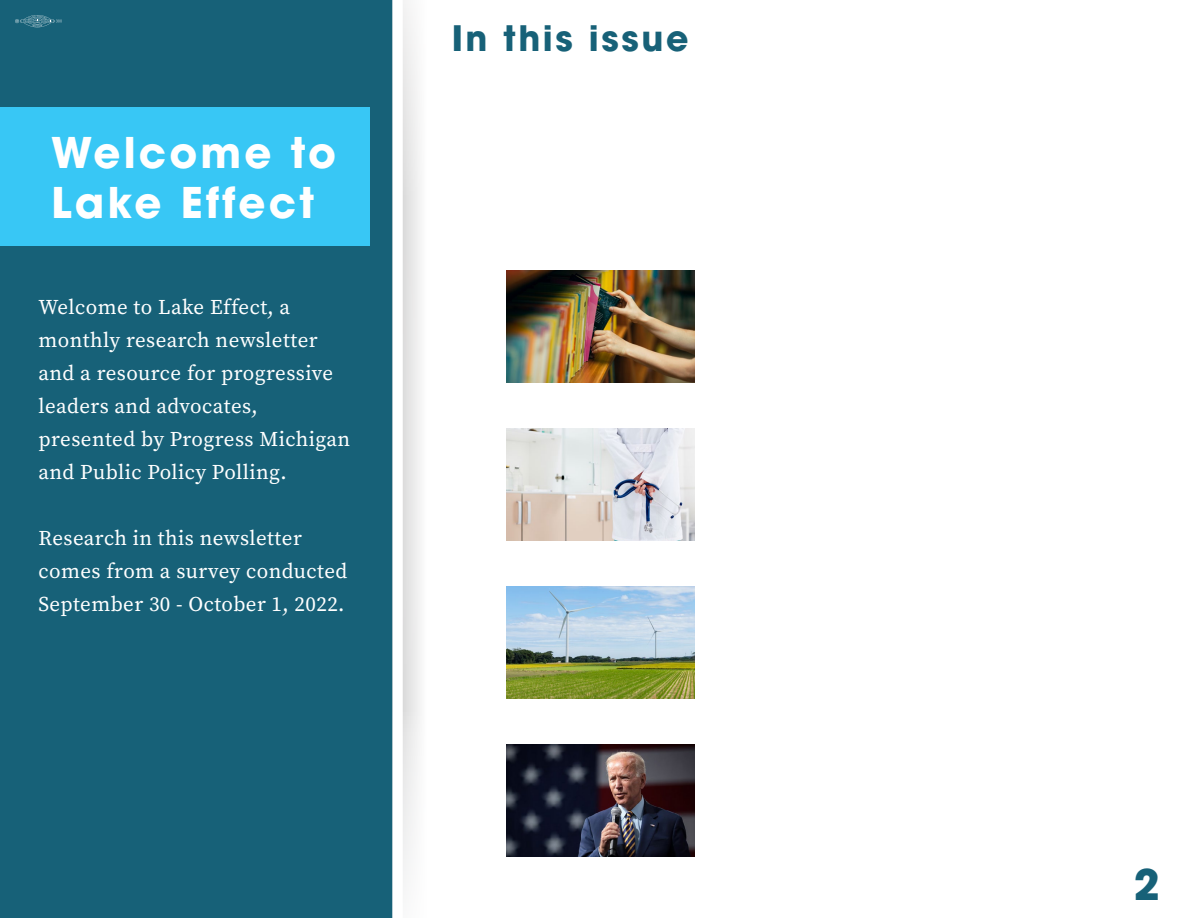
<style>
.page{position:relative;width:1188px;height:918px;background:#fff}
.page>*{position:absolute;margin:0;border:0;box-sizing:border-box;transform-origin:0 0}
.t1{font:700 42px/50.4px "ITC Avant Garde Pro";letter-spacing:.075em;color:#fff}
.t2{font:700 42px "ITC Avant Garde Pro";color:#176178}
.t3{font:700 34.8px "ITC Avant Garde Pro";letter-spacing:.075em;color:#176178}
.t4{font:21px/33px "Source Serif Variable";letter-spacing:.02em;color:#fff}
</style>
<div class="page">
<img style="left:506px;top:745px;width:189px;height:112px">
<div style="left:0;top:0;width:402px;height:918px;background:#176178"></div>
<div style="left:0;top:107px;width:370px;height:139px;background:#38c7f5"></div>
<svg style="left:15px;top:15px;width:47px;height:12px"></svg>
<svg style="left:403px;top:0;width:17px;height:887px"></svg>
<div style="left:392px;top:0;width:11px;height:918px;background:#fff"></div>
<img style="left:506px;top:271px;width:189px;height:112px">
<img style="left:506px;top:429px;width:189px;height:112px">
<img style="left:506px;top:587px;width:189px;height:112px">
<h1 class="t1" style="left:51px;top:127px;width:287px">Welcome to<br>Lake Effect</h1>
<p class="t4" style="left:38px;top:291px;width:313px">Welcome to Lake Effect, a monthly research newsletter and a resource for progressive leaders and advocates, presented by Progress Michigan and Public Policy Polling.</p>
<p class="t4" style="left:38px;top:522px;width:310px">Research in this newsletter comes from a survey conducted<br>September 30 - October 1, 2022.</p>
<h2 class="t3" style="left:452px;top:15px;width:238px">In this issue</h2>
<h1 class="t2" style="left:1134px;top:857px;width:27px">2</h1>
</div>
